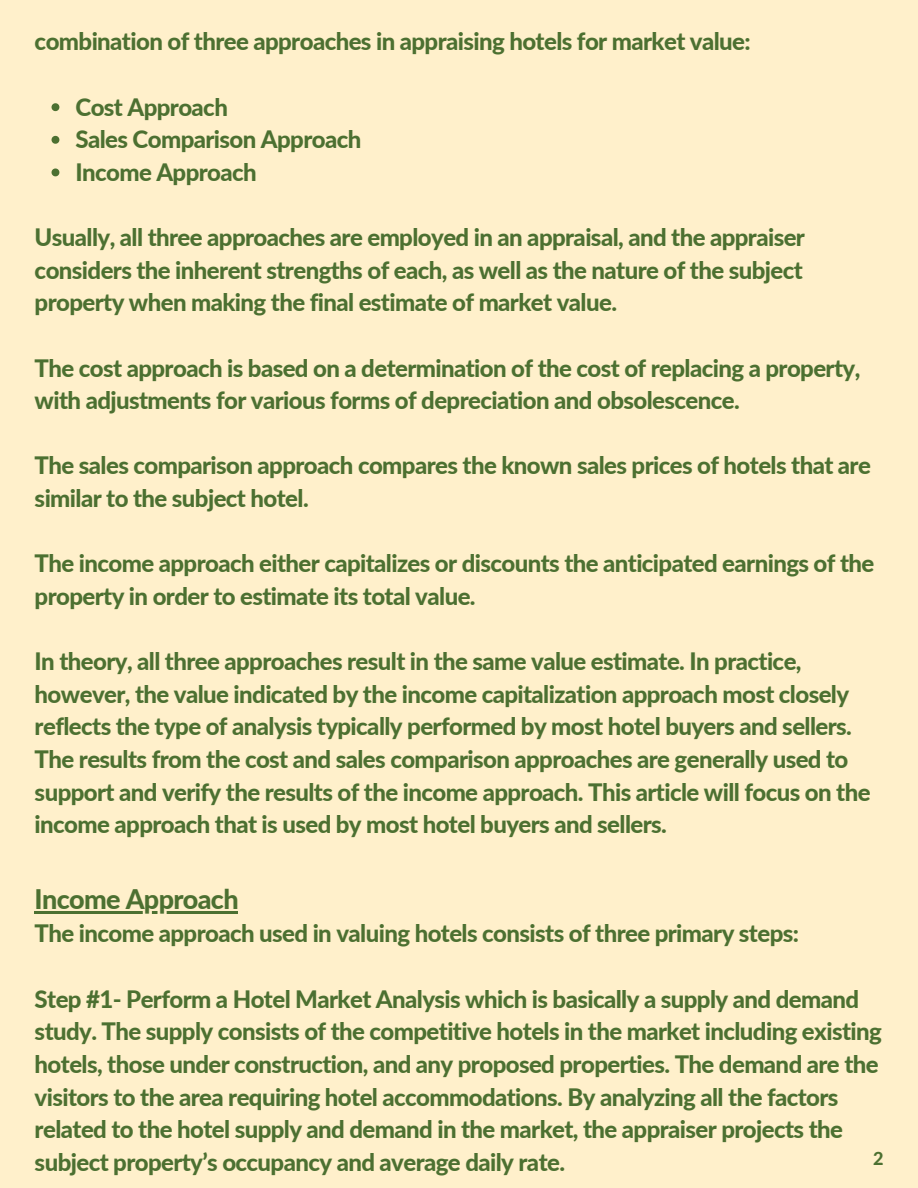
<style>
.page{position:relative;width:918px;height:1188px;background:#fff0cb}
.page>*{position:absolute;margin:0;border:0;box-sizing:border-box;transform-origin:0 0}
.t1{font:800 27px "Lato";letter-spacing:-.025em;color:#4c7031}
.t2{font:800 24px/32.7px "Lato";letter-spacing:-.025em;color:#4c7031}
.t3{font:800 18px "Lato";color:#4c7031}
</style>
<div class="page">
<svg style="left:52px;top:103px;width:7px;height:8px"></svg>
<svg style="left:52px;top:136px;width:7px;height:8px"></svg>
<svg style="left:52px;top:168px;width:7px;height:8px"></svg>
<hr style="left:35px;top:911px;width:203px;height:2px;background:#4c7031">
<p class="t2" style="left:35px;top:25px;width:718px">combination of three approaches in appraising hotels for market value:</p>
<p class="t2" style="left:75px;top:90px;width:154px">Cost Approach</p>
<p class="t2" style="left:75px;top:123px;width:287px">Sales Comparison Approach</p>
<p class="t2" style="left:75px;top:155px;width:183px">Income Approach</p>
<p class="t2" style="left:35px;top:220px;width:772px;text-align:justify">Usually, all three approaches are employed in an appraisal, and the appraiser considers the inherent strengths of each, as well as the nature of the subject property when making the final estimate of market value.</p>
<p class="t2" style="left:35px;top:351px;width:827px">The cost approach is based on a determination of the cost of replacing a property, with adjustments for various forms of depreciation and obsolescence.</p>
<p class="t2" style="left:35px;top:449px;width:838px">The sales comparison approach compares the known sales prices of hotels that are similar to the subject hotel.</p>
<p class="t2" style="left:35px;top:547px;width:841px">The income approach either capitalizes or discounts the anticipated earnings of the property in order to estimate its total value.</p>
<p class="t2" style="left:35px;top:645px;width:837px">In theory, all three approaches result in the same value estimate. In practice, however, the value indicated by the income capitalization approach most closely reflects the type of analysis typically performed by most hotel buyers and sellers.<br>The results from the cost and sales comparison approaches are generally used to support and verify the results of the income approach. This article will focus on the income approach that is used by most hotel buyers and sellers.</p>
<p class="t1" style="left:35px;top:882px;width:205px">Income Approach</p>
<p class="t2" style="left:35px;top:917px;width:766px">The income approach used in valuing hotels consists of three primary steps:</p>
<p class="t2" style="left:35px;top:982px;width:849px">Step #1- Perform a Hotel Market Analysis which is basically a supply and demand study. The supply consists of the competitive hotels in the market including existing hotels, those under construction, and any proposed properties. The demand are the visitors to the area requiring hotel accommodations. By analyzing all the factors related to the hotel supply and demand in the market, the appraiser projects the subject property’s occupancy and average daily rate.</p>
<p class="t3" style="left:873px;top:1147px;width:12px">2</p>
</div>
